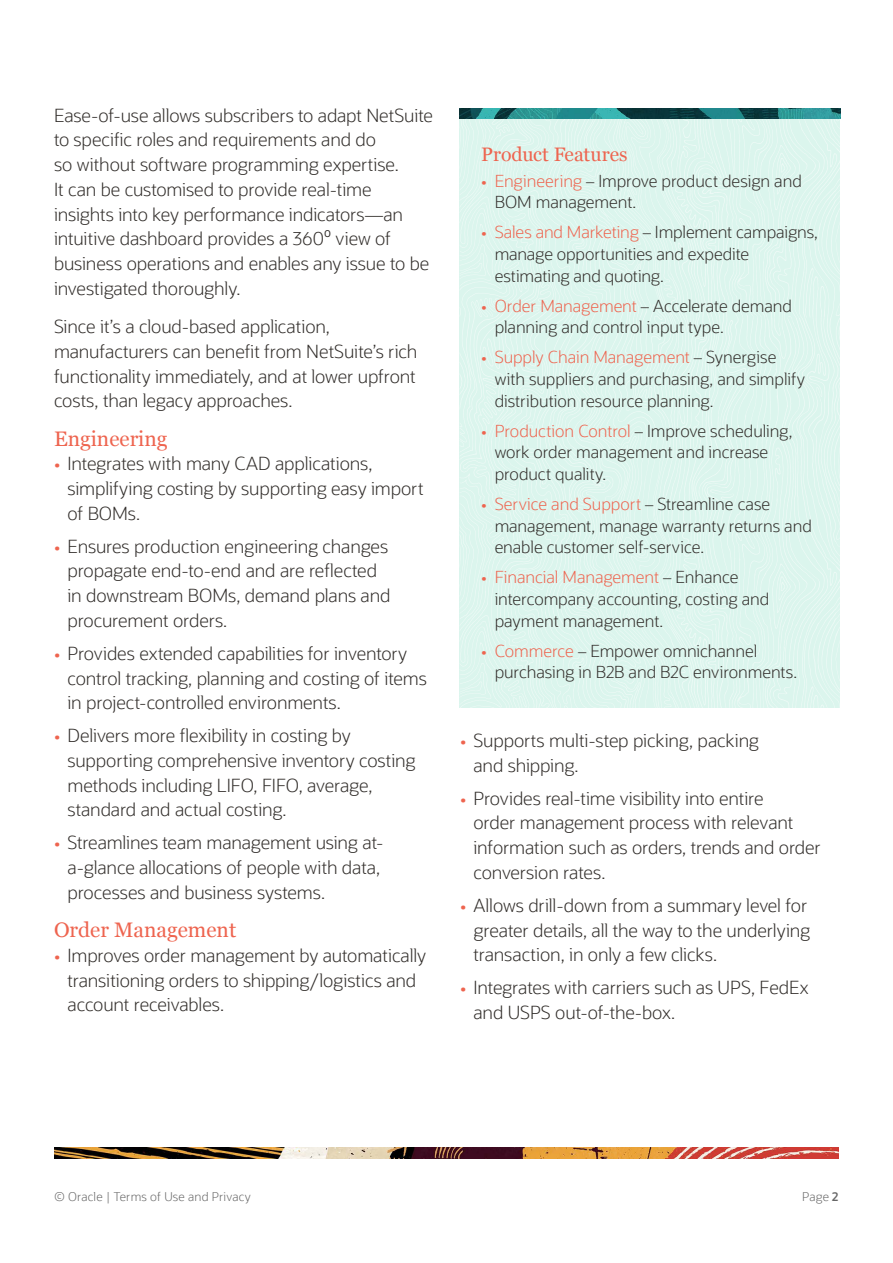
<style>
.page{position:relative;width:893px;height:1263px;background:#fff}
.page>*{position:absolute;margin:0;border:0;box-sizing:border-box;transform-origin:0 0}
.H2_Main_Body_Header{font:21px "Georgia";color:#ee644f}
.H3_sidebar_blue_head{font:19.5px "Georgia";color:#ee644f}
.Main_Body_2019{font:300 18px/24.8px "Oracle Sans";letter-spacing:-.01em;color:#312d2a}
.t1{font:300 16.5px/21.8px "Oracle Sans";letter-spacing:-.005em;color:#312d2a}
.t2{font:300 12px "Oracle Sans";letter-spacing:.015em;color:#666}
.s1{font-weight:400;color:#ee644f}
.s2{color:#ee644f}
.s3{font-weight:600}
</style>
<div class="page">
<img style="left:54px;top:1148px;width:785px;height:10px">
<svg style="left:460px;top:119px;width:380px;height:589px;background:#def5ee"></svg>
<img style="left:460px;top:108px;width:380px;height:11px">
<p class="Main_Body_2019" style="left:54px;top:103px;width:380px">Ease-of-use allows subscribers to adapt NetSuite to specific roles and requirements and do<br>so without software programming expertise.<br>It can be customised to provide real-time insights into key performance indicators—an intuitive dashboard provides a 360⁰ view of business operations and enables any issue to be investigated thoroughly.</p>
<p class="Main_Body_2019" style="left:54px;top:314px;width:365px">Since it’s a cloud-based application, manufacturers can benefit from NetSuite’s rich functionality immediately, and at lower upfront costs, than legacy approaches.</p>
<p class="H2_Main_Body_Header" style="left:54px;top:423px;width:115px">Engineering</p>
<p class="Main_Body_2019" style="left:68px;top:452px;width:357px;text-indent:-14px"><span class="s1">•</span> Integrates with many CAD applications, simplifying costing by supporting easy import of BOMs.</p>
<p class="Main_Body_2019" style="left:68px;top:534px;width:325px;text-indent:-14px"><span class="s1">•</span> Ensures production engineering changes propagate end-to-end and are reflected in downstream BOMs, demand plans and procurement orders.</p>
<p class="Main_Body_2019" style="left:68px;top:641px;width:361px;text-indent:-14px"><span class="s1">•</span> Provides extended capabilities for inventory control tracking, planning and costing of items in project-controlled environments.</p>
<p class="Main_Body_2019" style="left:68px;top:723px;width:350px;text-indent:-14px"><span class="s1">•</span> Delivers more flexibility in costing by supporting comprehensive inventory costing methods including LIFO, FIFO, average, standard and actual costing.</p>
<p class="Main_Body_2019" style="left:68px;top:831px;width:318px;text-indent:-14px"><span class="s1">•</span> Streamlines team management using at&shy;a-glance allocations of people with data, processes and business systems.</p>
<p class="H2_Main_Body_Header" style="left:54px;top:914px;width:184px">Order Management</p>
<p class="Main_Body_2019" style="left:68px;top:943px;width:360px;text-indent:-14px"><span class="s1">•</span> Improves order management by automatically transitioning orders to shipping/logistics and account receivables.</p>
<p class="H3_sidebar_blue_head" style="left:481px;top:140px;width:148px">Product Features</p>
<p class="t1" style="left:495px;top:170px;width:309px;text-indent:-14px"><span class="s1">•</span> <span class="s2">Engineering</span> – Improve product design and<br>BOM management.</p>
<p class="t1" style="left:495px;top:222px;width:325px;text-indent:-14px"><span class="s1">•</span> <span class="s2">Sales and Marketing</span> – Implement campaigns, manage opportunities and expedite estimating and quoting.</p>
<p class="t1" style="left:495px;top:295px;width:299px;text-indent:-14px"><span class="s1">•</span> <span class="s2">Order Management</span> – Accelerate demand planning and control input type.</p>
<p class="t1" style="left:495px;top:346px;width:312px;text-indent:-14px"><span class="s1">•</span> <span class="s2">Supply Chain Management</span> – Synergise with suppliers and purchasing, and simplify distribution resource planning.</p>
<p class="t1" style="left:495px;top:420px;width:299px;text-indent:-14px"><span class="s1">•</span> <span class="s2">Production Control</span> – Improve scheduling, work order management and increase product quality.</p>
<p class="t1" style="left:495px;top:493px;width:319px;text-indent:-14px"><span class="s1">•</span> <span class="s2">Service and Support</span> – Streamline case management, manage warranty returns and enable customer self-service.</p>
<p class="t1" style="left:495px;top:567px;width:276px;text-indent:-14px"><span class="s1">•</span> <span class="s2">Financial Management</span> – Enhance intercompany accounting, costing and payment management.</p>
<p class="t1" style="left:495px;top:640px;width:304px;text-indent:-14px"><span class="s1">•</span> <span class="s2">Commerce</span> – Empower omnichannel purchasing in B2B and B2C environments.</p>
<p class="Main_Body_2019" style="left:473px;top:728px;width:287px;text-indent:-14px"><span class="s1">•</span> Supports multi-step picking, packing and shipping.</p>
<p class="Main_Body_2019" style="left:473px;top:786px;width:349px;text-indent:-14px"><span class="s1">•</span> Provides real-time visibility into entire<br>order management process with relevant information such as orders, trends and order conversion rates.</p>
<p class="Main_Body_2019" style="left:473px;top:893px;width:338px;text-indent:-14px"><span class="s1">•</span> Allows drill-down from a summary level for greater details, all the way to the underlying transaction, in only a few clicks.</p>
<p class="Main_Body_2019" style="left:473px;top:975px;width:337px;text-indent:-14px"><span class="s1">•</span> Integrates with carriers such as UPS, FedEx and USPS out-of-the-box.</p>
<p class="t2" style="left:54px;top:1190px;width:198px">© Oracle | Terms of Use and Privacy</p>
<p class="t2" style="left:802px;top:1190px;width:38px">Page <span class="s3">2</span></p>
</div>
